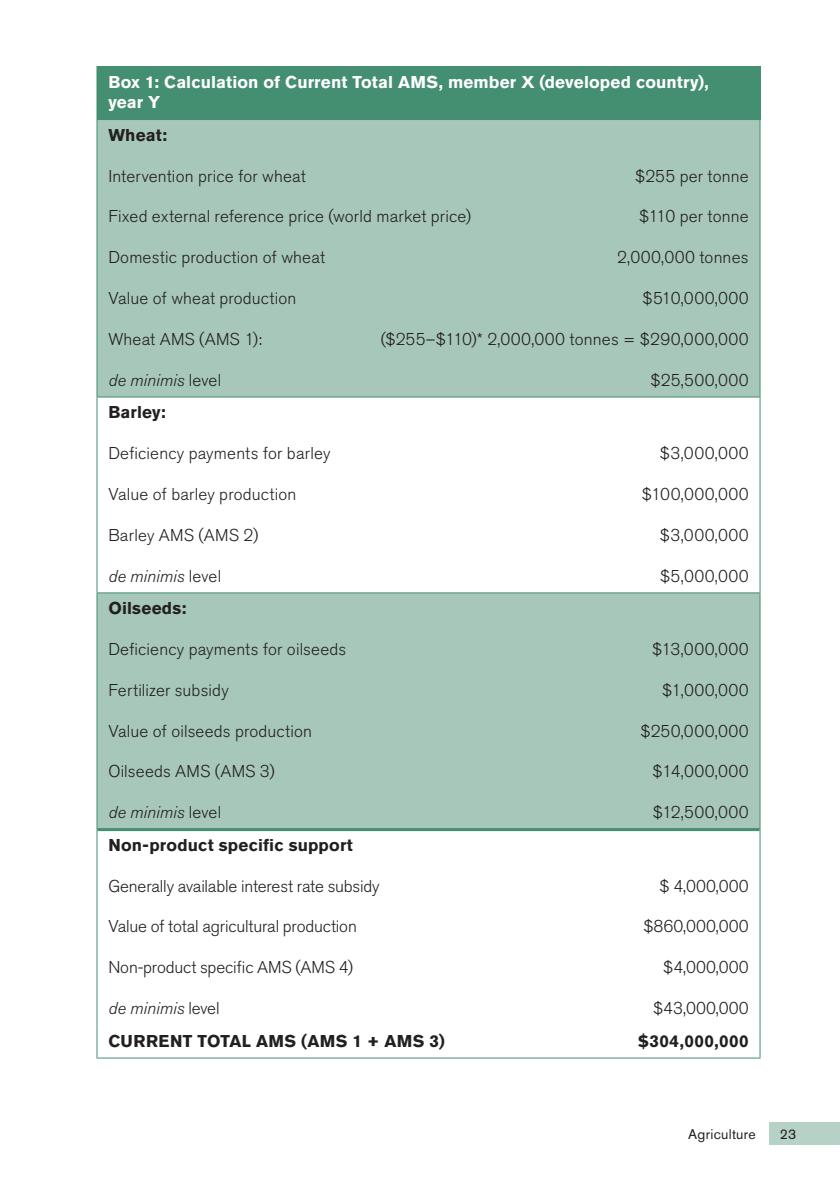
<style>
.page{position:relative;width:840px;height:1191px;background:#fff}
.page>*{position:absolute;margin:0;border:0;box-sizing:border-box;transform-origin:0 0}
.t1{font:300 17px "Akzidenz Grotesk BE";letter-spacing:.01em;color:#231f20}
.t2{font:300 17px "Akzidenz Grotesk BE";letter-spacing:-.01em;color:#231f20}
.t3{font:700 17px "Akzidenz Grotesk BE";letter-spacing:.015em;color:#231f20}
.t4{font:700 17px/20.4px "Akzidenz Grotesk BE";letter-spacing:.01em;color:#fff}
.t5{font:italic 300 17px "Akzidenz Grotesk BE";letter-spacing:.01em;color:#231f20}
.t6{font:14px "Akzidenz Grotesk BE";letter-spacing:.02em;color:#231f20}
.s1{font-style:normal}
</style>
<div class="page">
<div style="left:769px;top:1122px;width:70px;height:22px;background:#b6d1c5"></div>
<div style="left:97px;top:67px;width:662px;height:53px;background:#448e71"></div>
<svg style="left:97px;top:120px;width:662px;height:708px;fill:#a7c7ba"></svg>
<hr style="left:96px;top:66px;width:664px;height:1px;background:#448e71">
<hr style="left:96px;top:67px;width:1px;height:52px;background:#448e71">
<hr style="left:759px;top:67px;width:1px;height:52px;background:#448e71">
<hr style="left:96px;top:119px;width:664px;height:1px;background:#448e71">
<hr style="left:96px;top:120px;width:1px;height:276px;background:#448e71">
<hr style="left:759px;top:120px;width:1px;height:276px;background:#448e71">
<hr style="left:96px;top:396px;width:664px;height:1px;background:#448e71">
<hr style="left:96px;top:397px;width:1px;height:195px;background:#448e71">
<hr style="left:759px;top:397px;width:1px;height:195px;background:#448e71">
<hr style="left:96px;top:592px;width:664px;height:1px;background:#448e71">
<hr style="left:96px;top:593px;width:1px;height:236px;background:#448e71">
<hr style="left:759px;top:593px;width:1px;height:236px;background:#448e71">
<hr style="left:96px;top:829px;width:1px;height:196px;background:#448e71">
<hr style="left:759px;top:829px;width:1px;height:196px;background:#448e71">
<hr style="left:96px;top:1025px;width:1px;height:32px;background:#448e71">
<hr style="left:759px;top:1025px;width:1px;height:32px;background:#448e71">
<hr style="left:96px;top:1057px;width:664px;height:1px;background:#448e71">
<hr style="left:97px;top:828px;width:662px;height:3px;background:#448e71">
<p class="t4" style="left:108px;top:72px;width:601px">Box 1: Calculation of Current Total AMS, member X (developed country), year Y</p>
<p class="t3" style="left:108px;top:125px;width:60px">Wheat:</p>
<p class="t1" style="left:108px;top:166px;width:199px">Intervention price for wheat</p>
<p class="t1" style="left:635px;top:166px;width:115px">$255 per tonne</p>
<p class="t1" style="left:108px;top:207px;width:364px">Fixed external reference price (world market price)</p>
<p class="t1" style="left:638px;top:207px;width:111px">$110 per tonne</p>
<p class="t1" style="left:108px;top:248px;width:218px">Domestic production of wheat</p>
<p class="t1" style="left:617px;top:248px;width:133px">2,000,000 tonnes</p>
<p class="t1" style="left:108px;top:289px;width:189px">Value of wheat production</p>
<p class="t1" style="left:642px;top:289px;width:107px">$510,000,000</p>
<p class="t1" style="left:108px;top:329px;width:155px">Wheat AMS (AMS 1):</p>
<p class="t1" style="left:380px;top:329px;width:369px">($255–$110)* 2,000,000 tonnes = $290,000,000</p>
<p class="t5" style="left:108px;top:370px;width:114px">de minimis <span class="s1">level</span></p>
<p class="t1" style="left:650px;top:370px;width:99px">$25,500,000</p>
<p class="t3" style="left:108px;top:402px;width:59px">Barley:</p>
<p class="t1" style="left:108px;top:444px;width:223px">Deficiency payments for barley</p>
<p class="t1" style="left:659px;top:444px;width:90px">$3,000,000</p>
<p class="t1" style="left:108px;top:484px;width:189px">Value of barley production</p>
<p class="t1" style="left:641px;top:484px;width:108px">$100,000,000</p>
<p class="t1" style="left:108px;top:525px;width:151px">Barley AMS (AMS 2)</p>
<p class="t1" style="left:659px;top:525px;width:90px">$3,000,000</p>
<p class="t5" style="left:108px;top:566px;width:114px">de minimis <span class="s1">level</span></p>
<p class="t1" style="left:659px;top:566px;width:90px">$5,000,000</p>
<p class="t3" style="left:108px;top:598px;width:79px">Oilseeds:</p>
<p class="t1" style="left:108px;top:639px;width:239px">Deficiency payments for oilseeds</p>
<p class="t1" style="left:652px;top:639px;width:98px">$13,000,000</p>
<p class="t1" style="left:108px;top:680px;width:122px">Fertilizer subsidy</p>
<p class="t1" style="left:662px;top:680px;width:88px">$1,000,000</p>
<p class="t1" style="left:108px;top:721px;width:205px">Value of oilseeds production</p>
<p class="t1" style="left:640px;top:721px;width:110px">$250,000,000</p>
<p class="t1" style="left:108px;top:762px;width:168px">Oilseeds AMS (AMS 3)</p>
<p class="t1" style="left:652px;top:762px;width:97px">$14,000,000</p>
<p class="t5" style="left:108px;top:803px;width:114px">de minimis <span class="s1">level</span></p>
<p class="t1" style="left:652px;top:803px;width:97px">$12,500,000</p>
<p class="t3" style="left:108px;top:835px;width:246px">Non-product specific support</p>
<p class="t2" style="left:108px;top:876px;width:273px">Generally available interest rate subsidy</p>
<p class="t1" style="left:659px;top:876px;width:91px">$ 4,000,000</p>
<p class="t2" style="left:108px;top:917px;width:250px">Value of total agricultural production</p>
<p class="t1" style="left:643px;top:917px;width:107px">$860,000,000</p>
<p class="t2" style="left:108px;top:958px;width:246px">Non-product specific AMS (AMS 4)</p>
<p class="t1" style="left:663px;top:958px;width:87px">$4,000,000</p>
<p class="t5" style="left:108px;top:998px;width:113px">de minimis <span class="s1">level</span></p>
<p class="t1" style="left:652px;top:998px;width:97px">$43,000,000</p>
<p class="t3" style="left:108px;top:1031px;width:338px">CURRENT TOTAL AMS (AMS 1 + AMS 3)</p>
<p class="t3" style="left:637px;top:1031px;width:112px">$304,000,000</p>
<p class="t6" style="left:688px;top:1125px;width:69px">Agriculture</p>
<p class="t6" style="left:779px;top:1125px;width:18px">23</p>
</div>
